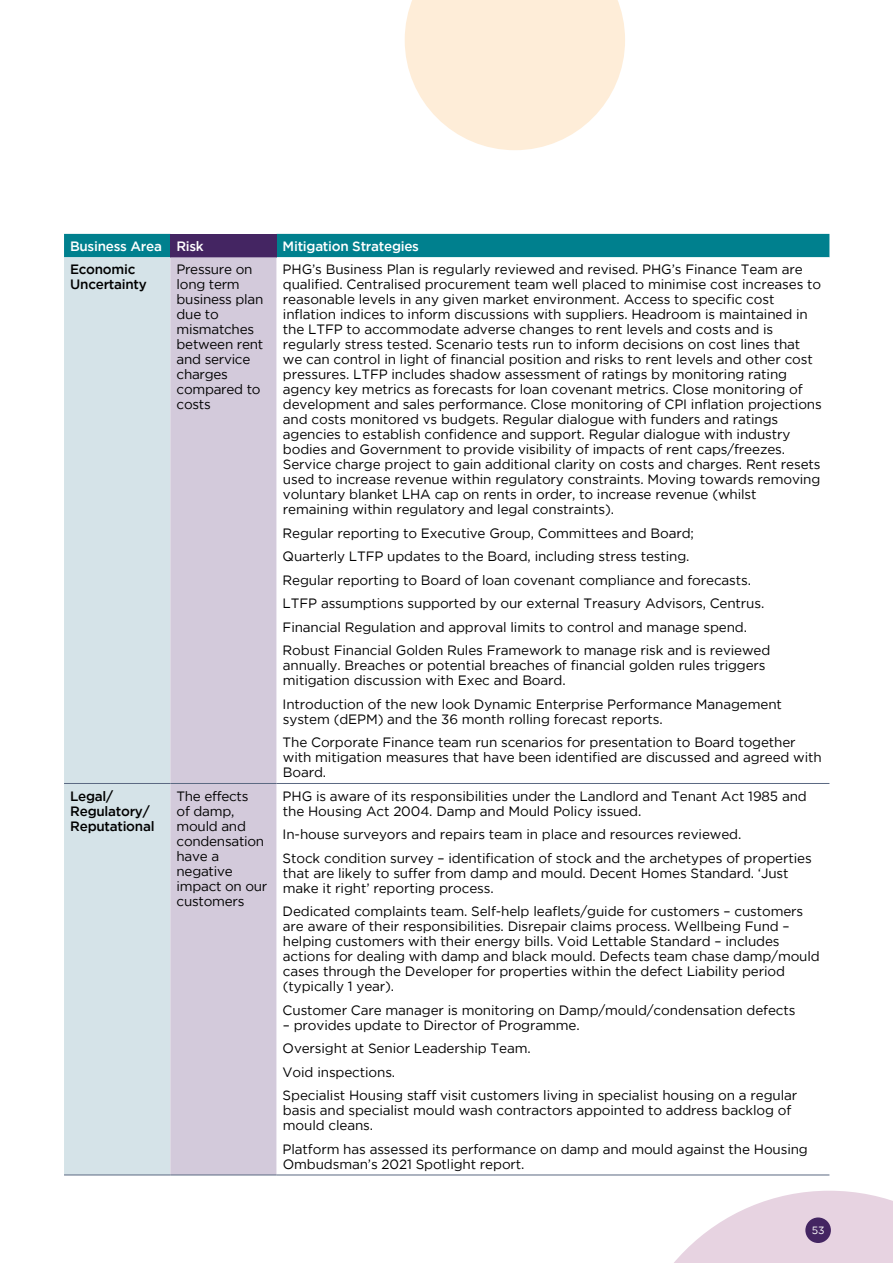
<style>
.page{position:relative;width:893px;height:1263px;background:#fff}
.page>*{position:absolute;margin:0;border:0;box-sizing:border-box;transform-origin:0 0}
.t1{font:13.5px/15px "Gotham";letter-spacing:-.01em;color:#000}
.t2{font:500 13.5px/15px "Gotham";letter-spacing:-.02em;color:#000}
.t3{font:500 13.5px "Gotham";letter-spacing:-.02em;color:#fff}
.t4{font:10.5px "Gotham";color:#fff}
</style>
<div class="page">
<svg style="left:674px;top:1191px;width:219px;height:72px"></svg>
<div style="left:64px;top:234px;width:765px;height:23px;background:#00808e"></div>
<div style="left:170px;top:234px;width:107px;height:23px;background:#442562"></div>
<div style="left:64px;top:257px;width:106px;height:917px;background:#d5e3e8"></div>
<div style="left:170px;top:257px;width:107px;height:917px;background:#d3cadb"></div>
<hr style="left:64px;top:783px;width:106px;height:1px;background:#5b6982">
<hr style="left:170px;top:783px;width:107px;height:1px;background:#5b6982">
<hr style="left:277px;top:783px;width:552px;height:1px;background:#5b6982">
<hr style="left:64px;top:1174px;width:106px;height:1px;background:#5b6982">
<hr style="left:170px;top:1174px;width:107px;height:1px;background:#5b6982">
<hr style="left:277px;top:1174px;width:552px;height:1px;background:#5b6982">
<div style="left:805px;top:1217px;width:26px;height:26px;background:#442562;border-radius:50%"></div>
<svg style="left:405px;top:0;width:220px;height:150px"></svg>
<p class="t3" style="left:70px;top:239px;width:135px">Business Area Risk</p>
<p class="t3" style="left:283px;top:239px;width:138px">Mitigation Strategies</p>
<p class="t2" style="left:70px;top:262px;width:78px">Economic<br>Uncertainty</p>
<p class="t1" style="left:176px;top:262px;width:89px">Pressure on long term business plan due to mismatches between rent and service charges compared to costs</p>
<p class="t1" style="left:283px;top:262px;width:541px">PHG’s Business Plan is regularly reviewed and revised. PHG’s Finance Team are qualified. Centralised procurement team well placed to minimise cost increases to reasonable levels in any given market environment. Access to specific cost inflation indices to inform discussions with suppliers. Headroom is maintained in the LTFP to accommodate adverse changes to rent levels and costs and is regularly stress tested. Scenario tests run to inform decisions on cost lines that we can control in light of financial position and risks to rent levels and other cost pressures. LTFP includes shadow assessment of ratings by monitoring rating agency key metrics as forecasts for loan covenant metrics. Close monitoring of development and sales performance. Close monitoring of CPI inflation projections and costs monitored vs budgets. Regular dialogue with funders and ratings agencies to establish confidence and support. Regular dialogue with industry bodies and Government to provide visibility of impacts of rent caps/freezes.<br>Service charge project to gain additional clarity on costs and charges. Rent resets used to increase revenue within regulatory constraints. Moving towards removing voluntary blanket LHA cap on rents in order, to increase revenue (whilst remaining within regulatory and legal constraints).</p>
<p class="t1" style="left:283px;top:521px;width:489px;line-height:23.5px">Regular reporting to Executive Group, Committees and Board;<br>Quarterly LTFP updates to the Board, including stress testing.<br>Regular reporting to Board of loan covenant compliance and forecasts.<br>LTFP assumptions supported by our external Treasury Advisors, Centrus.<br>Financial Regulation and approval limits to control and manage spend.<br>Robust Financial Golden Rules Framework to manage risk and is reviewed</p>
<p class="t1" style="left:283px;top:658px;width:484px">annually. Breaches or potential breaches of financial golden rules triggers mitigation discussion with Exec and Board.</p>
<p class="t1" style="left:283px;top:696px;width:501px">Introduction of the new look Dynamic Enterprise Performance Management system (dEPM) and the 36 month rolling forecast reports.</p>
<p class="t1" style="left:283px;top:735px;width:541px">The Corporate Finance team run scenarios for presentation to Board together with mitigation measures that have been identified are discussed and agreed with<br>Board.</p>
<p class="t2" style="left:70px;top:788px;width:86px">Legal/<br>Regulatory/<br>Reputational</p>
<p class="t1" style="left:176px;top:788px;width:92px">The effects<br>of damp, mould and condensation have a negative impact on our customers</p>
<p class="t1" style="left:283px;top:788px;width:526px">PHG is aware of its responsibilities under the Landlord and Tenant Act 1985 and the Housing Act 2004. Damp and Mould Policy issued.</p>
<p class="t1" style="left:283px;top:822px;width:531px;line-height:23.5px">In-house surveyors and repairs team in place and resources reviewed.<br>Stock condition survey – identification of stock and the archetypes of properties</p>
<p class="t1" style="left:283px;top:865px;width:507px">that are likely to suffer from damp and mould. Decent Homes Standard. ‘Just make it right’ reporting process.</p>
<p class="t1" style="left:283px;top:904px;width:539px">Dedicated complaints team. Self-help leaflets/guide for customers – customers are aware of their responsibilities. Disrepair claims process. Wellbeing Fund – helping customers with their energy bills. Void Lettable Standard – includes actions for dealing with damp and black mould. Defects team chase damp/mould cases through the Developer for properties within the defect Liability period (typically 1 year).</p>
<p class="t1" style="left:283px;top:1002px;width:514px">Customer Care manager is monitoring on Damp/mould/condensation defects</p>
<p class="t1" style="left:283px;top:1013px;width:516px;line-height:23.5px">– provides update to Director of Programme.<br>Oversight at Senior Leadership Team.<br>Void inspections.<br>Specialist Housing staff visit customers living in specialist housing on a regular</p>
<p class="t1" style="left:283px;top:1103px;width:510px">basis and specialist mould wash contractors appointed to address backlog of mould cleans.</p>
<p class="t1" style="left:283px;top:1141px;width:527px">Platform has assessed its performance on damp and mould against the Housing<br>Ombudsman’s 2021 Spotlight report.</p>
<p class="t4" style="left:812px;top:1224px;width:14px">53</p>
</div>
